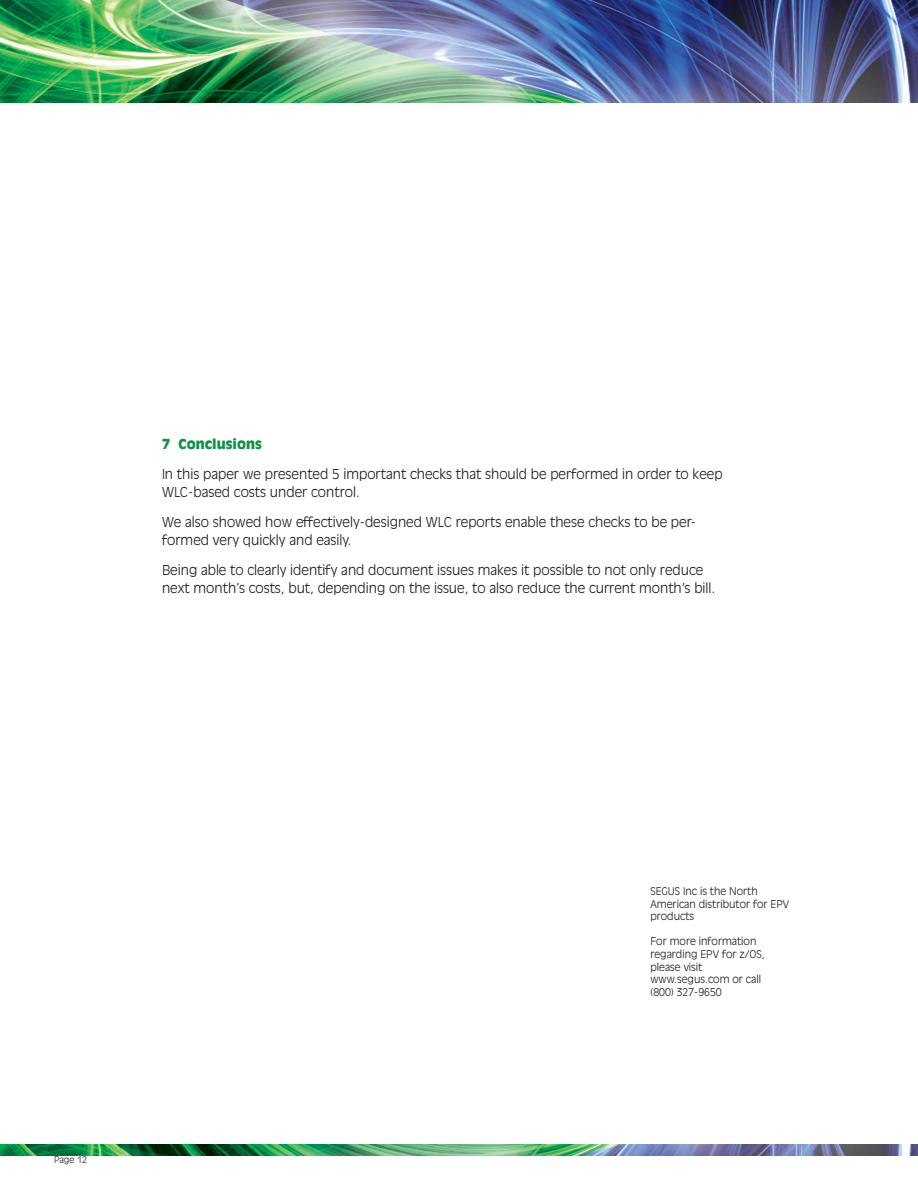
<style>
.page{position:relative;width:918px;height:1188px;background:#fff}
.page>*{position:absolute;margin:0;border:0;box-sizing:border-box;transform-origin:0 0}
.t1{font:300 13.5px/18px "Antique Olive";color:#231f20}
.t2{font:900 13.5px "Antique Olive";color:#0d9344}
.t3{font:300 10.5px/12.6px "Antique Olive";color:#231f20}
.t4{font:300 9px "Antique Olive";color:#231f20}
</style>
<div class="page">
<img style="left:0;top:0;width:918px;height:103px">
<img style="left:0;top:1145px;width:918px;height:11px">
<p class="t2" style="left:162px;top:436px;width:101px">7 Conclusions</p>
<p class="t1" style="left:162px;top:465px;width:562px">In this paper we presented 5 important checks that should be performed in order to keep<br>WLC-based costs under control.</p>
<p class="t1" style="left:162px;top:513px;width:536px">We also showed how effectively-designed WLC reports enable these checks to be per&shy;formed very quickly and easily.</p>
<p class="t1" style="left:162px;top:561px;width:555px">Being able to clearly identify and document issues makes it possible to not only reduce next month’s costs, but, depending on the issue, to also reduce the current month’s bill.</p>
<p class="t4" style="left:54px;top:1154px;width:35px">Page 12</p>
<p class="t3" style="left:650px;top:885px;width:140px">SEGUS Inc is the North<br>American distributor for EPV products</p>
<p class="t3" style="left:650px;top:935px;width:116px">For more information regarding EPV for z/OS, please visit www.segus.com or call (800) 327-9650</p>
</div>
